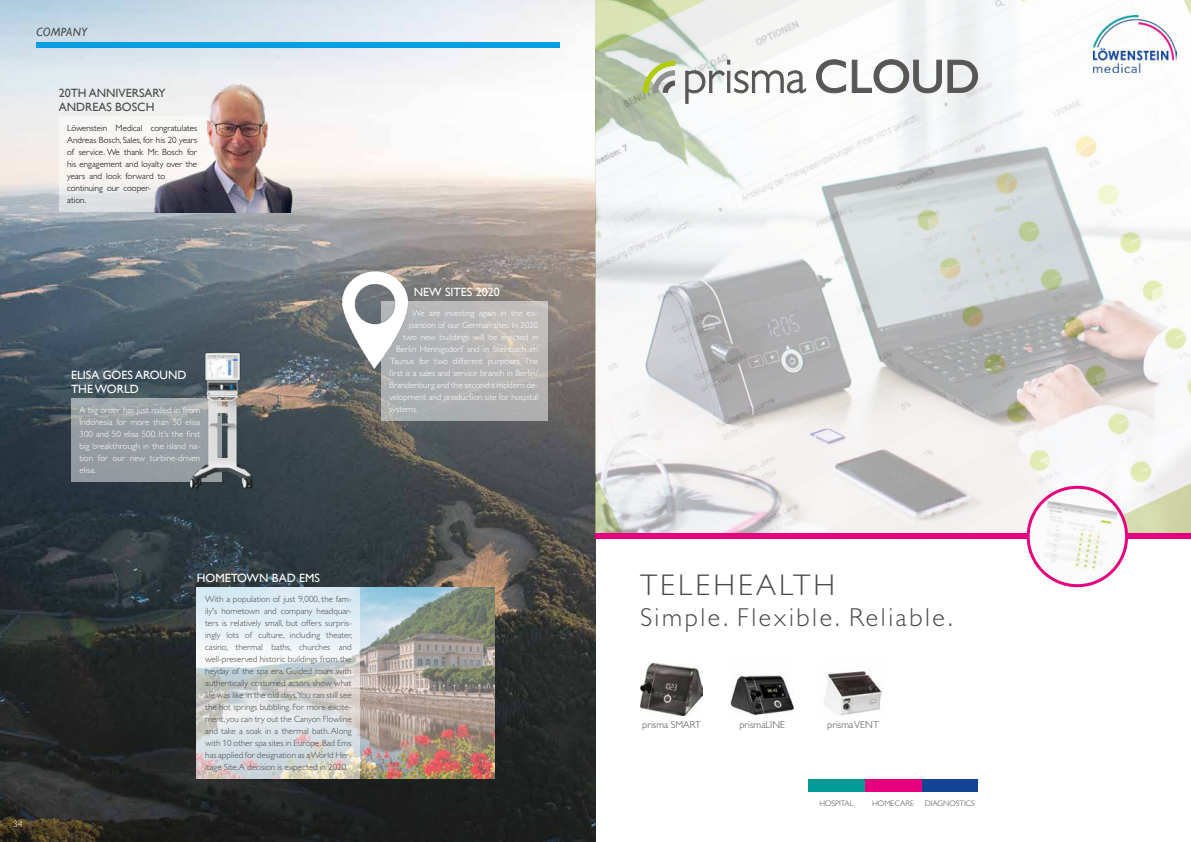
<style>
.page{position:relative;width:1191px;height:842px;background:#fff}
.page>*{position:absolute;margin:0;border:0;box-sizing:border-box;transform-origin:0 0}
.t1{font:300 30px "Gill Sans MT Pro";letter-spacing:.1em;color:#4a4a49}
.t2{font:300 26px "Gill Sans MT Pro";letter-spacing:.1em;color:#4a4a49}
.t3{font:12px/14.4px "Gill Sans";color:#fff}
.t4{font:12px/14.4px "Gill Sans";color:#4a4a49}
.t5{font:italic 12px "Gill Sans";letter-spacing:.02em;color:#4a4a49}
.t6{font:300 10px "Gill Sans MT Pro";color:#4a4a49}
.t7{font:300 9px/12px "Gill Sans MT Pro";color:#4a4a49;text-align:justify}
.t8{font:300 9px/12px "Gill Sans MT Pro";color:#fff;text-align:justify}
.t9{font:300 9px/12px "Gill Sans MT Pro";color:#000}
.t10{font:300 8px "Gill Sans MT Pro";color:#4a4a49}
</style>
<div class="page">
<img style="left:0;top:0;width:595px;height:842px">
<img style="left:595px;top:0;width:596px;height:534px">
<div style="left:595px;top:534px;width:596px;height:5px;background:#e6007d"></div>
<svg style="left:640px;top:58px;width:338px;height:46px"></svg>
<svg style="left:1028px;top:487px;width:98px;height:99px"></svg>
<div style="left:1026px;top:486px;width:102px;height:101px;border:3px solid #e6007d;border-radius:50%"></div>
<img style="left:1038px;top:501px;width:79px;height:72px">
<img style="left:640px;top:664px;width:62px;height:52px">
<img style="left:730px;top:675px;width:63px;height:41px">
<img style="left:824px;top:671px;width:59px;height:45px">
<div style="left:36px;top:42px;width:523px;height:6px;background:#009fe3"></div>
<img style="left:1093px;top:16px;width:83px;height:57px">
<div style="left:921px;top:779px;width:57px;height:13px;background:#134395"></div>
<div style="left:865px;top:779px;width:56px;height:13px;background:#e6007d"></div>
<div style="left:808px;top:779px;width:57px;height:13px;background:#009a98"></div>
<div style="left:59px;top:117px;width:158px;height:95px;background:linear-gradient(to bottom,#fffefa,#e4e5e6)"></div>
<img style="left:149px;top:76px;width:147px;height:136px">
<img style="left:360px;top:588px;width:135px;height:191px">
<svg style="left:197px;top:588px;width:163px;height:191px"></svg>
<svg style="left:381px;top:301px;width:166px;height:120px;fill:#b5b5b6"></svg>
<img style="left:325px;top:261px;width:94px;height:116px">
<div style="left:71px;top:398px;width:150px;height:84px;background:linear-gradient(to bottom,#9fa6a9,#92989e)"></div>
<img style="left:171px;top:350px;width:93px;height:141px">
<h3 class="t5" style="left:36px;top:25px;width:53px">COMPANY</h3>
<h3 class="t4" style="left:59px;top:86px;width:109px">20TH ANNIVERSARY<br>ANDREAS BOSCH</h3>
<p class="t9" style="left:67px;top:122px;width:132px">Löwenstein Medical congratulates<br>Andreas Bosch, Sales, for his 20 years of service. We thank Mr. Bosch for his engagement and loyalty over the years and look forward to continuing our cooper-<br>ation.</p>
<h3 class="t3" style="left:71px;top:368px;width:117px">ELISA GOES AROUND<br>THE WORLD</h3>
<p class="t8" style="left:80px;top:404px;width:122px">A big order has just rolled in from Indonesia for more than 50 elisa 300 and 50 elisa 500. It's the first big breakthrough in the island na&shy;tion for our new turbine-driven elisa.</p>
<h3 class="t3" style="left:414px;top:285px;width:87px">NEW SITES 2020</h3>
<p class="t8" style="left:412px;top:307px;width:128px">We are investing again in the ex-</p>
<p class="t8" style="left:409px;top:319px;width:131px">pansion of our German sites. In 2020</p>
<p class="t8" style="left:403px;top:331px;width:137px">two new buildings will be erected in</p>
<p class="t8" style="left:396px;top:343px;width:144px">Berlin Hennigsdorf and in Steinbach im</p>
<p class="t8" style="left:390px;top:355px;width:149px">Taunus for two different purposes. The</p>
<p class="t8" style="left:389px;top:367px;width:150px">first is a sales and service branch in Berlin/</p>
<p class="t8" style="left:389px;top:379px;width:151px">Brandenburg and the second a modern de-</p>
<p class="t8" style="left:389px;top:391px;width:151px">velopment and production site for hospital</p>
<p class="t8" style="left:389px;top:403px;width:30px">systems.</p>
<p class="t8" style="left:14px;top:818px;width:10px">34</p>
<h3 class="t3" style="left:197px;top:571px;width:125px">HOMETOWN BAD EMS</h3>
<p class="t7" style="left:205px;top:593px;width:149px">With a population of just 9,000, the fam&shy;ily's hometown and company headquar&shy;ters is relatively small, but offers surpris&shy;ingly lots of culture, including theater, casino, thermal baths, churches and well-preserved historic buildings from the heyday of the spa era. Guided tours with authentically costumed actors show what life was like in the old days.You can still see the hot springs bubbling. For more excite&shy;ment, you can try out the Canyon Flowline and take a soak in a thermal bath. Along with 10 other spa sites in Europe, Bad Ems has applied for designation as a World Her&shy;itage Site.A decision is expected in 2020.</p>
<h1 class="t1" style="left:640px;top:567px;width:197px">TELEHEALTH</h1>
<h2 class="t2" style="left:640px;top:602px;width:314px">Simple. Flexible. Reliable.</h2>
<p class="t6" style="left:642px;top:718px;width:60px">prisma SMART</p>
<p class="t6" style="left:739px;top:718px;width:47px">prismaLINE</p>
<p class="t6" style="left:827px;top:718px;width:53px">prisma VENT</p>
<p class="t10" style="left:819px;top:798px;width:36px">HOSPITAL</p>
<p class="t10" style="left:872px;top:798px;width:44px">HOMECARE</p>
<p class="t10" style="left:925px;top:798px;width:51px">DIAGNOSTICS</p>
</div>
